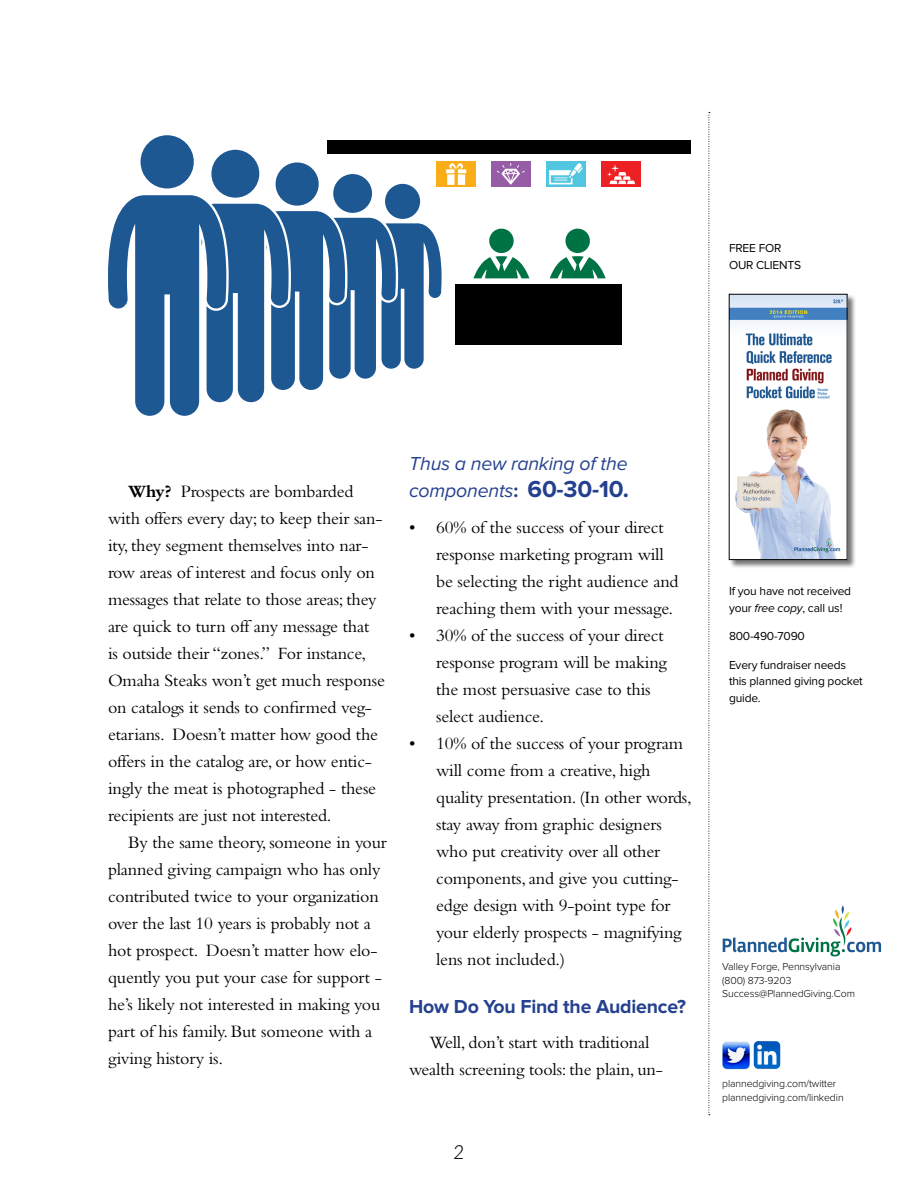
<style>
.page{position:relative;width:918px;height:1188px;background:#fff}
.page>*{position:absolute;margin:0;border:0;box-sizing:border-box;transform-origin:0 0}
.t1{font:italic 19.5px/27px "Proxima Nova";letter-spacing:-.01em;color:#25408f}
.t2{font:700 19.5px "Proxima Nova";letter-spacing:-.01em;color:#25408f}
.t3{font:italic 300 19.5px "Caecilia";color:#000}
.t4{font:18px/27px "Bembo";letter-spacing:-.01em;color:#000}
.t5{font:12px/16.5px "Proxima Nova";letter-spacing:-.015em;color:#000}
.t6{font:300 10.5px/13.5px "Proxima Nova";letter-spacing:-.01em;color:#000}
.s1{font-weight:700}
.s2{font-weight:700;font-style:normal}
.s3{font-weight:700;font-style:normal;font-size:24px}
.s4{font-style:italic}
</style>
<div class="page">
<svg style="left:723px;top:906px;width:158px;height:50px"></svg>
<svg style="left:709px;top:112px;width:1px;height:1003px"></svg>
<img style="left:722px;top:1041px;width:59px;height:28px">
<div style="left:729px;top:294px;width:127px;height:275px;background:#000;opacity:.55"></div>
<img style="left:731px;top:296px;width:114px;height:262px">
<div style="left:385px;top:184px;width:35px;height:35px;background:#1e5892;border-radius:50%"></div>
<div style="left:333px;top:174px;width:39px;height:39px;background:#1e5892;border-radius:50%"></div>
<div style="left:276px;top:162px;width:43px;height:44px;background:#1e5892;border-radius:50%"></div>
<div style="left:211px;top:150px;width:48px;height:48px;background:#1e5892;border-radius:50%"></div>
<svg style="left:108px;top:195px;width:334px;height:221px"></svg>
<div style="left:141px;top:135px;width:53px;height:53px;background:#1e5892;border-radius:50%"></div>
<div style="left:327px;top:140px;width:363px;height:14px;background:#000"></div>
<div style="left:436px;top:161px;width:40px;height:26px;background:#fbad17"></div>
<svg style="left:446px;top:163px;width:20px;height:22px"></svg>
<div style="left:491px;top:161px;width:39px;height:26px;background:#965ca5"></div>
<svg style="left:497px;top:163px;width:28px;height:22px"></svg>
<svg style="left:546px;top:161px;width:40px;height:25px"></svg>
<svg style="left:549px;top:163px;width:34px;height:21px"></svg>
<div style="left:601px;top:162px;width:40px;height:25px;background:#ed2024"></div>
<svg style="left:607px;top:164px;width:28px;height:20px"></svg>
<svg style="left:473px;top:228px;width:56px;height:50px"></svg>
<svg style="left:550px;top:228px;width:56px;height:50px"></svg>
<div style="left:455px;top:284px;width:167px;height:61px;background:#000"></div>
<p class="t5" style="left:729px;top:241px;width:74px">FREE FOR<br>OUR CLIENTS</p>
<p class="t4" style="left:108px;top:478px;width:278px;text-indent:20px"><span class="s1">Why?</span> Prospects are bombarded with offers every day; to keep their san&shy;ity, they segment themselves into nar&shy;row areas of interest and focus only on messages that relate to those areas; they are quick to turn off any message that<br>is outside their “zones.” For instance, Omaha Steaks won’t get much response on catalogs it sends to confirmed veg&shy;etarians. Doesn’t matter how good the offers in the catalog are, or how entic&shy;ingly the meat is photographed - these recipients are just not interested.</p>
<p class="t4" style="left:108px;top:829px;width:280px;text-indent:20px">By the same theory, someone in your planned giving campaign who has only contributed twice to your organization over the last 10 years is probably not a hot prospect. Doesn’t matter how elo&shy;quently you put your case for support - he’s likely not interested in making you part of his family. But someone with a giving history is.</p>
<p class="t1" style="left:409px;top:451px;width:221px">Thus a new ranking of the components<span class="s2">:</span> <span class="s3">60-30-10.</span></p>
<p class="t4" style="left:436px;top:513px;width:244px;text-indent:-27px">• 60% of the success of your direct response marketing program will be selecting the right audience and reaching them with your message.</p>
<p class="t4" style="left:436px;top:621px;width:232px;text-indent:-27px">• 30% of the success of your direct response program will be making the most persuasive case to this select audience.</p>
<p class="t4" style="left:436px;top:729px;width:257px;text-indent:-27px">• 10% of the success of your program will come from a creative, high quality presentation. (In other words, stay away from graphic designers who put creativity over all other components, and give you cutting&shy;edge design with 9-point type for your elderly prospects - magnifying lens not included.)</p>
<p class="t2" style="left:409px;top:997px;width:278px">How Do You Find the Audience?</p>
<p class="t4" style="left:409px;top:1029px;width:255px;text-align:center">Well, don’t start with traditional wealth screening tools: the plain, un-</p>
<p class="t3" style="left:454px;top:1141px;width:12px">2</p>
<p class="t5" style="left:729px;top:584px;width:124px">If you have not received your <span class="s4">free copy</span>, call us!</p>
<p class="t5" style="left:729px;top:628px;width:77px">800-490-7090</p>
<p class="t5" style="left:729px;top:657px;width:135px">Every fundraiser needs this planned giving pocket guide.</p>
<p class="t6" style="left:722px;top:960px;width:134px">Valley Forge, Pennsylvania (800) 873-9203<br>Success@PlannedGiving.Com</p>
<p class="t6" style="left:722px;top:1077px;width:123px">plannedgiving.com/twitter plannedgiving.com/linkedin</p>
</div>
